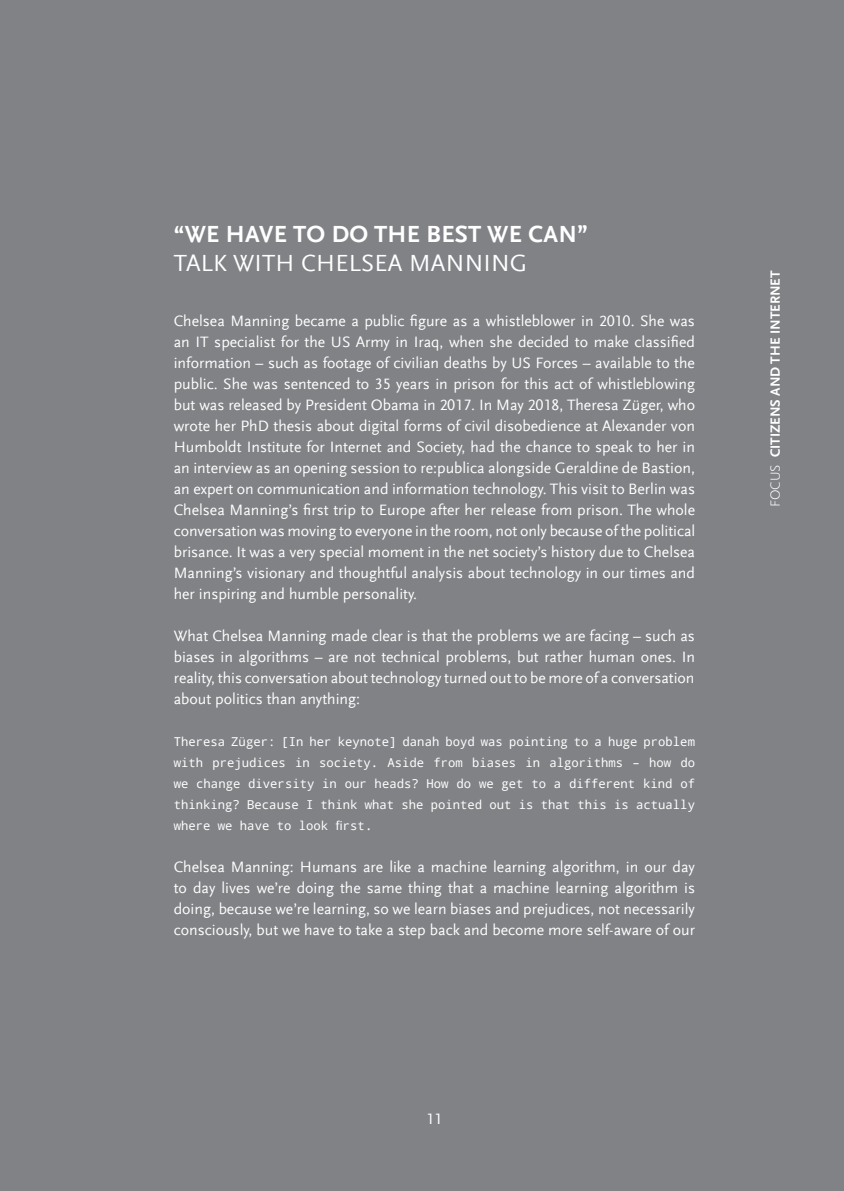
<style>
.page{position:relative;width:844px;height:1191px;background:#fff}
.page>*{position:absolute;margin:0;border:0;box-sizing:border-box;transform-origin:0 0}
.t1{font:700 24.5px "Scala Sans Offc";letter-spacing:.01em;color:#fff}
.t2{font:24.5px "Scala Sans Offc";letter-spacing:.01em;color:#fff}
.t3{font:15.75px/21px "Scala Sans Offc";color:#fff;text-align:justify}
.t4{font:700 14px "Scala Sans Offc";color:#fff}
.t5{font:12.25px/21px "Droid Sans Mono";color:#fff;text-align:justify}
.s1{font-weight:300}
</style>
<div class="page">
<div style="left:0;top:0;width:843px;height:1191px;background:#808285"></div>
<h1 class="t1" style="left:174px;top:220px;width:415px">“WE HAVE TO DO THE BEST WE CAN”</h1>
<h1 class="t2" style="left:174px;top:250px;width:355px">TALK WITH CHELSEA MANNING</h1>
<p class="t3" style="left:174px;top:310px;width:523px">Chelsea Manning became a public figure as a whistleblower in 2010. She was an IT specialist for the US Army in Iraq, when she decided to make classified information – such as footage of civilian deaths by US Forces – available to the public. She was sentenced to 35 years in prison for this act of whistleblowing but was released by President Obama in 2017. In May 2018, Theresa Züger, who wrote her PhD thesis about digital forms of civil disobedience at Alexander von Humboldt Institute for Internet and Society, had the chance to speak to her in an interview as an opening session to re:publica alongside Geraldine de Bastion, an expert on communication and information technology. This visit to Berlin was Chelsea Manning’s first trip to Europe after her release from prison. The whole conversation was moving to everyone in the room, not only because of the political brisance. It was a very special moment in the net society’s history due to Chelsea Manning’s visionary and thoughtful analysis about technology in our times and her inspiring and humble personality.</p>
<p class="t3" style="left:174px;top:625px;width:522px">What Chelsea Manning made clear is that the problems we are facing – such as biases in algorithms – are not technical problems, but rather human ones. In reality, this conversation about technology turned out to be more of a conversation about politics than anything:</p>
<p class="t5" style="left:174px;top:730px;width:522px">Theresa Züger: [In her keynote] danah boyd was pointing to a huge problem with prejudices in society. Aside from biases in algorithms – how do we change diversity in our heads? How do we get to a different kind of thinking? Because I think what she pointed out is that this is actually where we have to look first.</p>
<p class="t3" style="left:174px;top:856px;width:522px">Chelsea Manning: Humans are like a machine learning algorithm, in our day to day lives we’re doing the same thing that a machine learning algorithm is doing, because we’re learning, so we learn biases and prejudices, not necessarily consciously, but we have to take a step back and become more self-aware of our</p>
<p class="t3" style="left:426px;top:1108px;width:17px">11</p>
<p class="t4" style="left:767px;top:507px;width:236px;rotate:-90deg"><span class="s1">FOCUS</span> citizens and the Internet</p>
</div>
